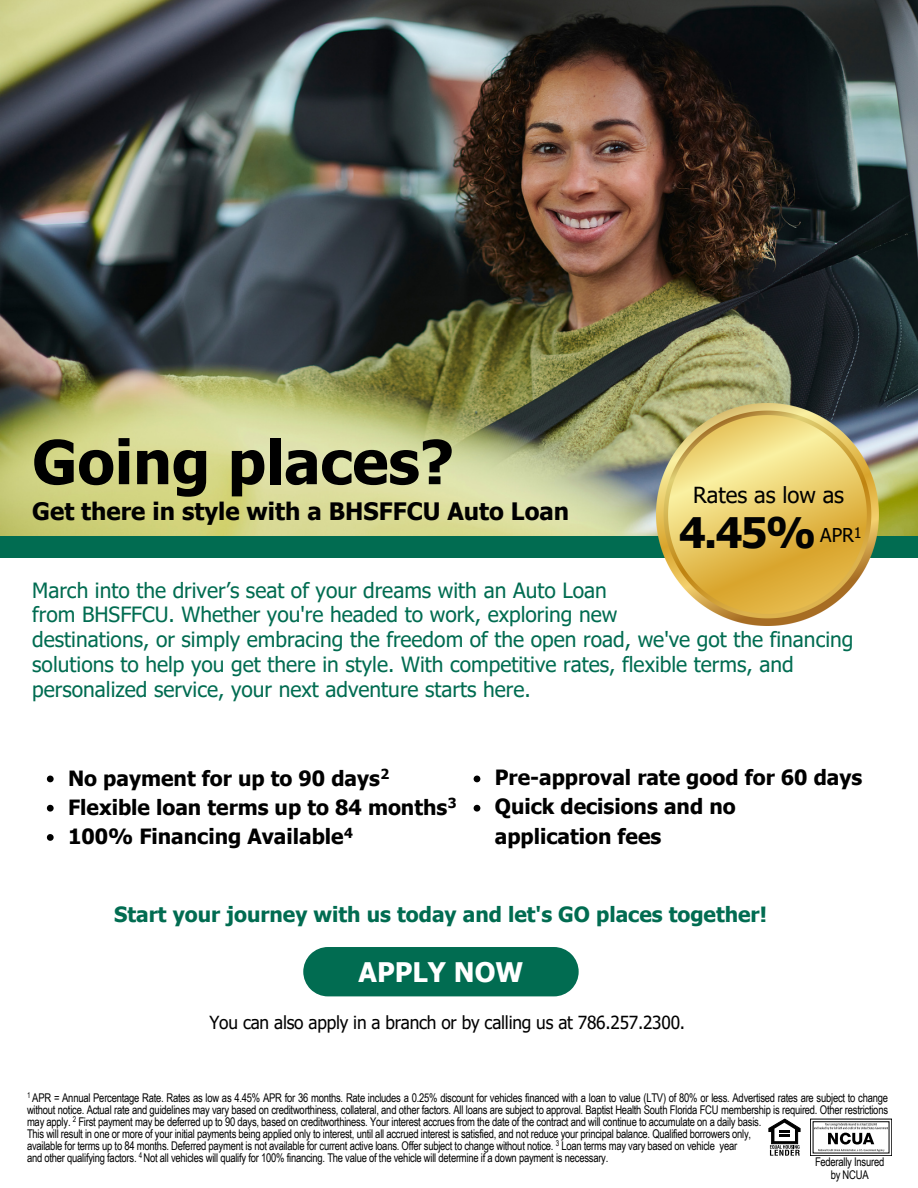
<style>
.page{position:relative;width:918px;height:1188px;background:#fff}
.page>*{position:absolute;margin:0;border:0;box-sizing:border-box;transform-origin:0 0}
.t1{font:700 60.6px "Tahoma";color:#000}
.t2{font:700 42px "Tahoma";color:#020202}
.t3{font:700 27px "Tahoma";color:#fff}
.t4{font:700 24px "Tahoma";color:#000}
.t5{font:22.05px "Tahoma";color:#000}
.t6{font:21px/24.8px "Tahoma";color:#016c51}
.t7{font:700 21px/29.2px "Tahoma";color:#000}
.t8{font:700 21px "Tahoma";color:#016c51}
.t9{font:19.05px "Tahoma";color:#000}
.t10{font:18px "Tahoma";letter-spacing:-.015em;color:#000;scale:.96 1}
.t11{font:14.55px "Tahoma";color:#000}
.t12{font:12px/12px "Arial Narrow";letter-spacing:-.02em;color:#000;scale:.96 1}
</style>
<div class="page">
<img style="left:0;top:0;width:918px;height:536px">
<div style="left:0;top:536px;width:918px;height:21px;background:#016c51"></div>
<img style="left:657px;top:404px;width:222px;height:221px">
<div style="left:303px;top:947px;width:276px;height:49px;background:#016c51"></div>
<svg style="left:47px;top:776px;width:7px;height:6px"></svg>
<svg style="left:47px;top:805px;width:7px;height:7px"></svg>
<svg style="left:47px;top:834px;width:7px;height:7px"></svg>
<svg style="left:474px;top:776px;width:6px;height:6px"></svg>
<svg style="left:474px;top:805px;width:6px;height:7px"></svg>
<svg style="left:812px;top:1121px;width:78px;height:33px"></svg>
<div style="left:810px;top:1119px;width:82px;height:37px;border:1px solid #000"></div>
<svg style="left:814px;top:1123px;width:74px;height:29px"></svg>
<svg style="left:769px;top:1119px;width:31px;height:37px"></svg>
<h2 class="t1" style="left:32px;top:424px;width:423px">Going places?</h2>
<h6 class="t4" style="left:32px;top:496px;width:538px">Get there in style with a BHSFFCU Auto Loan</h6>
<h4 class="t5" style="left:693px;top:481px;width:152px">Rates as low as</h4>
<p class="t2" style="left:679px;top:506px;width:139px">4.45%</p>
<h5 class="t9" style="left:820px;top:523px;width:35px">APR</h5>
<h3 class="t11" style="left:854px;top:523px;width:9px">1</h3>
<p class="t6" style="left:32px;top:577px;width:823px">March into the driver’s seat of your dreams with an Auto Loan<br>from BHSFFCU. Whether you're headed to work, exploring new<br>destinations, or simply embracing the freedom of the open road, we've got the financing solutions to help you get there in style. With competitive rates, flexible terms, and personalized service, your next adventure starts here.</p>
<p class="t7" style="left:68px;top:763px;width:390px">No payment for up to 90 days<sup>2<br></sup>Flexible loan terms up to 84 months<sup>3<br></sup>100% Financing Available<sup>4</sup></p>
<p class="t7" style="left:495px;top:762px;width:369px">Pre-approval rate good for 60 days<br>Quick decisions and no<br>application fees</p>
<p class="t8" style="left:114px;top:901px;width:654px">Start your journey with us today and let's GO places together!</p>
<p class="t3" style="left:359px;top:955px;width:166px">APPLY NOW</p>
<h3 class="t10" style="left:210px;top:1011px;width:497px">You can also apply in a branch or by calling us at 786.257.2300.</h3>
<p class="t12" style="left:27px;top:1091px;width:898px"><sup>1</sup> APR = Annual Percentage Rate. Rates as low as 4.45% APR for 36 months. Rate includes a 0.25% discount for vehicles financed with a loan to value (LTV) of 80% or less. Advertised rates are subject to change without notice. Actual rate and guidelines may vary based on creditworthiness, collateral, and other factors. All loans are subject to approval. Baptist Health South Florida FCU membership is required. Other restrictions may apply. <sup>2</sup> First payment may be deferred up to 90 days, based on creditworthiness. Your interest accrues from the date of the contract and will continue to accumulate on a daily basis.<br>This will result in one or more of your initial payments being applied only to interest, until all accrued interest is satisfied, and not reduce your principal balance. Qualified borrowers only,<br>available for terms up to 84 months. Deferred payment is not available for current active loans. Offer subject to change without notice. <sup>3</sup> Loan terms may vary based on vehicle year<br>and other qualifying factors. <sup>4</sup> Not all vehicles will qualify for 100% financing. The value of the vehicle will determine if a down payment is necessary.</p>
<p class="t12" style="left:815px;top:1154px;width:74px;line-height:13.8px;text-align:center">Federally Insured by NCUA</p>
</div>
